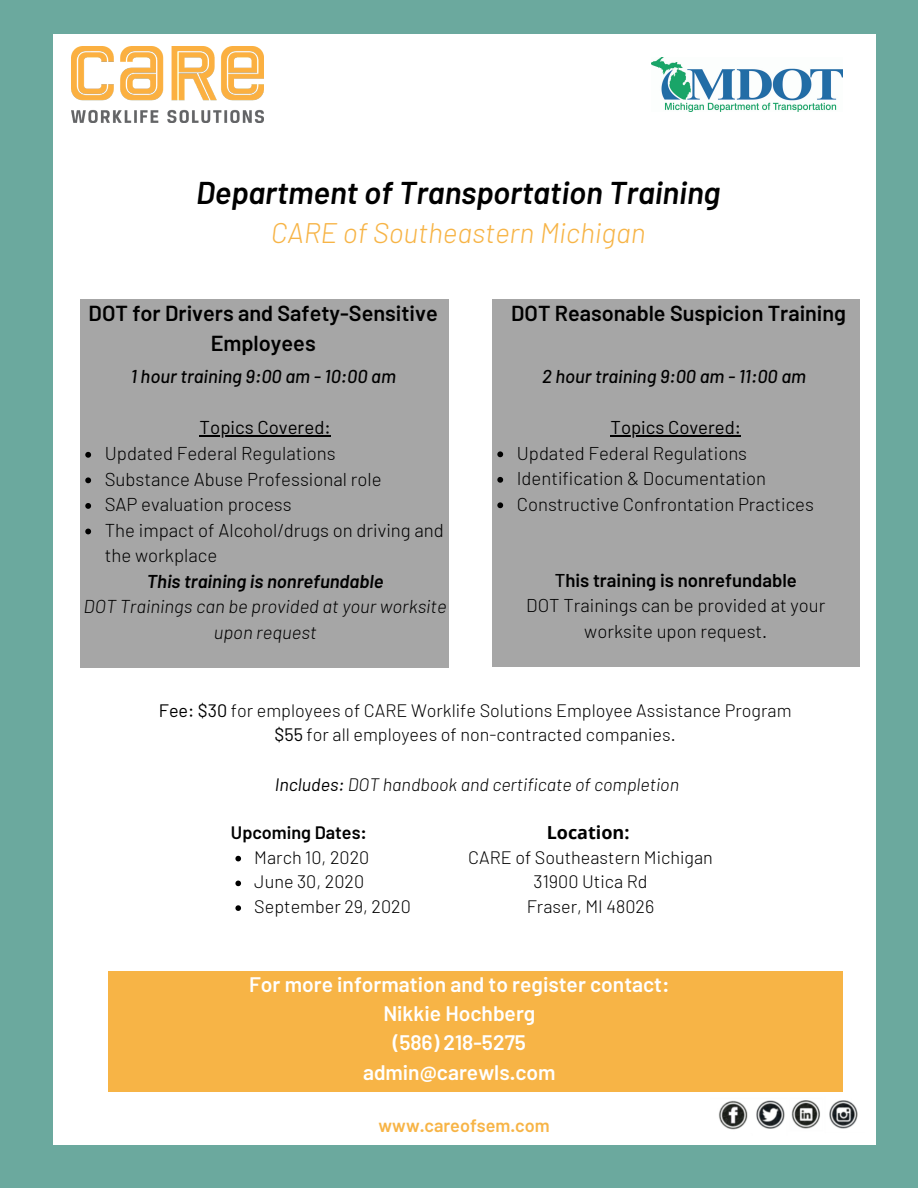
<style>
.page{position:relative;width:918px;height:1188px;background:#6ba99e}
.page>*{position:absolute;margin:0;border:0;box-sizing:border-box;transform-origin:0 0}
.t1{font:italic 600 31.5px "Barlow";color:#000}
.t2{font:italic 300 28.35px "Barlow";color:#f7b446}
.t3{font:600 21.75px/30.2px "Barlow";color:#000;text-align:center}
.t4{font:600 21.6px "Barlow";color:#000}
.t5{font:600 21px/29.2px "Barlow";color:#fff;text-align:center}
.t6{font:300 18.6px/25.5px "Barlow";color:#000}
.t7{font:italic 500 18.6px "Barlow";color:#000}
.t8{font:italic 300 18.6px/25.5px "Barlow";color:#000;text-align:center}
.t9{font:18.6px "Barlow";color:#000}
.t10{font:italic 600 18.6px "Barlow";color:#000}
.t11{font:300 18px/24.8px "Barlow";color:#000;text-align:center}
.t12{font:italic 300 18px "Barlow";color:#000}
.t13{font:600 18px "Barlow";color:#f7b446}
.t14{font:600 18px "Barlow";color:#000}
.t15{font:700 18px "Open Sans";color:#000}
.s1{font-weight:500}
.s2{font-weight:600}
.s3{font-weight:400}
</style>
<div class="page">
<div style="left:53px;top:34px;width:822px;height:1110px;background:#fff"></div>
<img style="left:718px;top:1100px;width:140px;height:30px">
<div style="left:108px;top:972px;width:734px;height:120px;background:#f7b446"></div>
<svg style="left:235px;top:856px;width:6px;height:5px"></svg>
<svg style="left:235px;top:881px;width:6px;height:5px"></svg>
<svg style="left:235px;top:905px;width:6px;height:6px"></svg>
<img style="left:72px;top:47px;width:191px;height:75px">
<img style="left:651px;top:58px;width:191px;height:54px">
<div style="left:81px;top:300px;width:368px;height:368px;background:#a6a6a6"></div>
<svg style="left:85px;top:452px;width:6px;height:6px"></svg>
<svg style="left:85px;top:477px;width:6px;height:6px"></svg>
<svg style="left:85px;top:503px;width:6px;height:6px"></svg>
<svg style="left:85px;top:529px;width:6px;height:5px"></svg>
<hr style="left:200px;top:436px;width:131px;height:1px;background:#000">
<div style="left:493px;top:300px;width:367px;height:367px;background:#a6a6a6"></div>
<svg style="left:497px;top:451px;width:6px;height:6px"></svg>
<svg style="left:497px;top:477px;width:6px;height:6px"></svg>
<svg style="left:497px;top:502px;width:6px;height:6px"></svg>
<hr style="left:610px;top:435px;width:131px;height:1px;background:#000">
<h1 class="t1" style="left:196px;top:172px;width:526px">Department of Transportation Training</h1>
<h2 class="t2" style="left:271px;top:214px;width:376px">CARE of Southeastern Michigan</h2>
<p class="t3" style="left:89px;top:297px;width:351px">DOT for Drivers and Safety-Sensitive<br>Employees</p>
<p class="t4" style="left:511px;top:299px;width:336px">DOT Reasonable Suspicion Training</p>
<p class="t7" style="left:131px;top:365px;width:267px">1 hour training 9:00 am - 10:00 am</p>
<p class="t9" style="left:200px;top:416px;width:133px">Topics Covered:</p>
<p class="t6" style="left:105px;top:440px;width:341px">Updated Federal Regulations<br>Substance Abuse Professional role<br>SAP evaluation process<br>The impact of Alcohol/drugs on driving and the workplace</p>
<p class="t10" style="left:147px;top:569px;width:238px">This training is nonrefundable</p>
<p class="t8" style="left:84px;top:593px;width:365px">DOT Trainings can be provided at your worksite upon request</p>
<p class="t7" style="left:542px;top:364px;width:265px">2 hour training 9:00 am - 11:00 am</p>
<p class="t9" style="left:610px;top:415px;width:132px">Topics Covered:</p>
<p class="t6" style="left:517px;top:439px;width:299px">Updated Federal Regulations<br>Identification &amp; Documentation<br>Constructive Confrontation Practices</p>
<p class="t6" style="left:526px;top:567px;width:301px;text-align:center"><span class="s1">T</span><span class="s2">his training is nonrefundable<br></span>DOT Trainings can be provided at your worksite upon request.</p>
<p class="t11" style="left:159px;top:697px;width:634px"><span class="s3">Fee: $30</span> for employees of CARE Worklife Solutions Employee Assistance Program <span class="s3">$55</span> for all employees of non-contracted companies.</p>
<p class="t12" style="left:275px;top:773px;width:406px"><span class="s3">Includes:</span> DOT handbook and certificate of completion</p>
<p class="t15" style="left:547px;top:820px;width:84px">Location:</p>
<p class="t11" style="left:468px;top:844px;width:246px">CARE of Southeastern Michigan<br>31900 Utica Rd<br>Fraser, MI 48026</p>
<p class="t14" style="left:231px;top:821px;width:138px">Upcoming Dates:</p>
<p class="t11" style="left:254px;top:844px;width:158px;text-align:left">March 10, 2020<br>June 30, 2020<br>September 29, 2020</p>
<p class="t5" style="left:249px;top:969px;width:422px">For more information and to register contact:<br>Nikkie Hochberg<br>(586) 218-5275<br>admin@carewls.com</p>
<p class="t13" style="left:379px;top:1114px;width:173px">www.careofsem.com</p>
</div>
